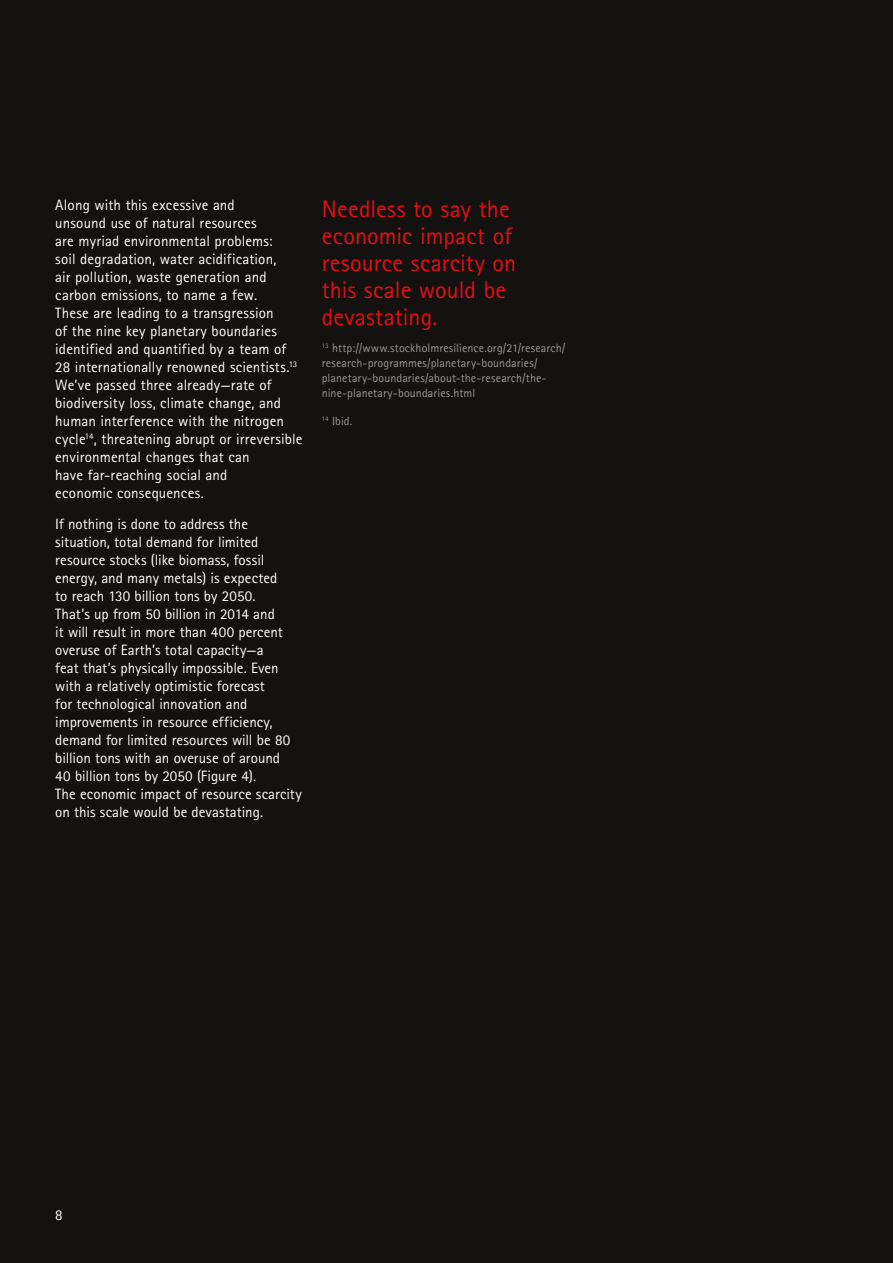
<style>
.page{position:relative;width:893px;height:1263px;background:#141211}
.page>*{position:absolute;margin:0;border:0;box-sizing:border-box;transform-origin:0 0}
.t1{font:24px/27px "Rotis Sans Seriffor ACN";letter-spacing:.005em;color:#e60e15}
.t2{font:15px/18px "Rotis Sans Seriffor ACN";letter-spacing:.005em;color:#fff}
.t3{font:15px "Rotis Sans Seriffor ACN";color:#fff}
.t4{font:12px/15px "Rotis Sans Seriffor ACN";letter-spacing:.01em;color:#979899}
</style>
<div class="page">
<p class="t2" style="left:55px;top:196px;width:249px">Along with this excessive and<br>unsound use of natural resources<br>are myriad environmental problems:<br>soil degradation, water acidification,<br>air pollution, waste generation and carbon emissions, to name a few.<br>These are leading to a transgression<br>of the nine key planetary boundaries identified and quantified by a team of 28 internationally renowned scientists.<sup>13<br></sup>We’ve passed three already—rate of biodiversity loss, climate change, and human interference with the nitrogen cycle<sup>14</sup>, threatening abrupt or irreversible environmental changes that can<br>have far-reaching social and<br>economic consequences.</p>
<p class="t2" style="left:55px;top:515px;width:248px">If nothing is done to address the situation, total demand for limited resource stocks (like biomass, fossil energy, and many metals) is expected<br>to reach 130 billion tons by 2050.<br>That’s up from 50 billion in 2014 and<br>it will result in more than 400 percent overuse of Earth’s total capacity—a<br>feat that’s physically impossible. Even with a relatively optimistic forecast<br>for technological innovation and improvements in resource efficiency, demand for limited resources will be 80 billion tons with an overuse of around<br>40 billion tons by 2050 (Figure 4).<br>The economic impact of resource scarcity on this scale would be devastating.</p>
<h1 class="t1" style="left:322px;top:195px;width:196px">Needless to say the economic impact of resource scarcity on this scale would be devastating.</h1>
<p class="t4" style="left:322px;top:341px;width:245px"><sup>13</sup> http://www.stockholmresilience.org/21/research/ research-programmes/planetary-boundaries/ planetary-boundaries/about-the-research/the&shy;nine-planetary-boundaries.html</p>
<p class="t4" style="left:322px;top:414px;width:32px"><sup>14</sup> Ibid.</p>
<p class="t3" style="left:55px;top:1205px;width:9px">8</p>
</div>
